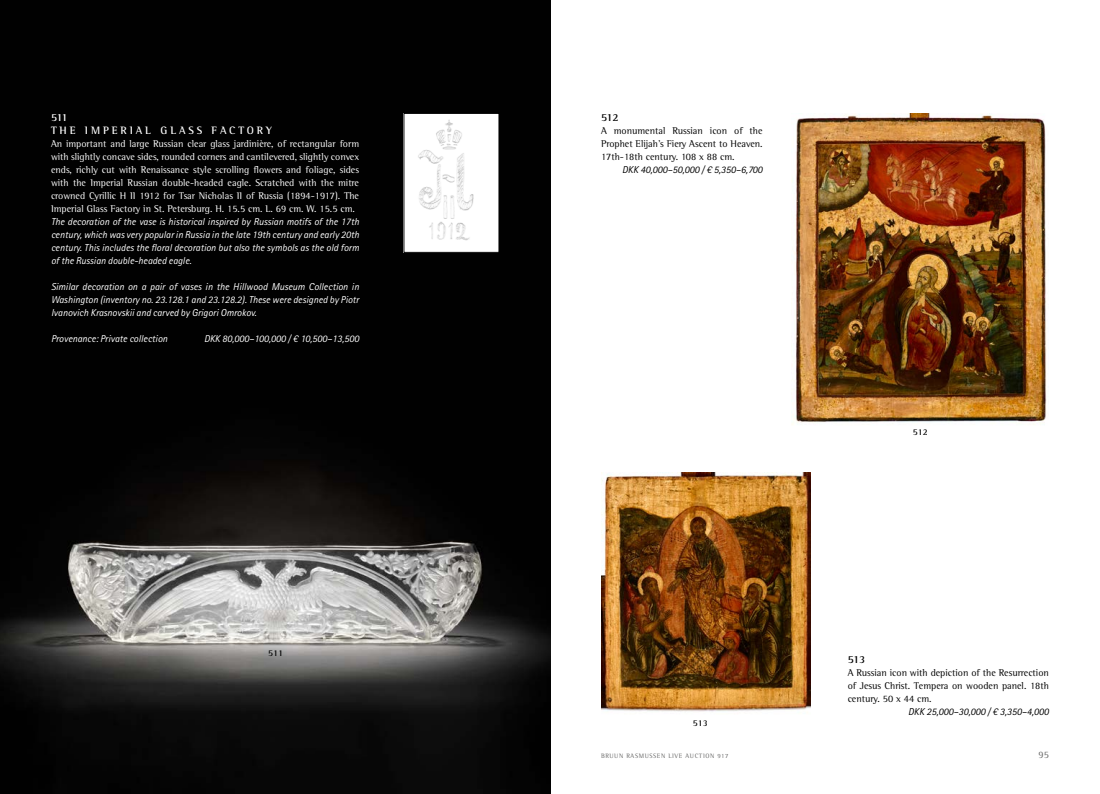
<style>
.page{position:relative;width:1100px;height:794px;background:#fff}
.page>*{position:absolute;margin:0;border:0;box-sizing:border-box;transform-origin:0 0}
.t1{font:700 11px/13px "Rotis Semi Serif Pro";letter-spacing:.26em;color:#fff}
.t2{font:700 11px "Rotis Semi Serif Pro";letter-spacing:-.03em;color:#000}
.t3{font:italic 10px/13px "Rotis Sans Serif Pro";color:#fff;text-align:justify}
.t4{font:10px/13px "Rotis Semi Serif Pro";color:#fff;text-align:justify}
.t5{font:10px/13px "Rotis Semi Serif Pro";color:#000;text-align:justify}
.t6{font:italic 10px "Rotis Sans Serif Pro";color:#000}
.t7{font:10px "Rotis Semi Serif Pro";color:#6a6a69}
.t8{font:700 9px "Rotis Semi Serif Pro";color:#000}
.t9{font:6.5px "Rotis Semi Serif Pro";letter-spacing:.095em;color:#6a6a69}
</style>
<div class="page">
<img style="left:0;top:0;width:550px;height:794px">
<img style="left:406px;top:115px;width:91px;height:136px">
<div style="left:404px;top:113px;width:95px;height:140px;border:1px solid #000"></div>
<img style="left:792px;top:113px;width:255px;height:312px">
<img style="left:601px;top:472px;width:210px;height:240px">
<p class="t1" style="left:51px;top:111px;width:223px">511<br>THE IMPERIAL GLASS FACTORY</p>
<p class="t4" style="left:51px;top:137px;width:310px">An important and large Russian clear glass jardinière, of rectangular form with slightly concave sides, rounded corners and cantilevered, slightly convex ends, richly cut with Renaissance style scrolling flowers and foliage, sides with the Imperial Russian double-headed eagle. Scratched with the mitre crowned Cyrillic H II 1912 for Tsar Nicholas II of Russia (1894-1917). The Imperial Glass Factory in St. Petersburg. H. 15.5 cm. L. 69 cm. W. 15.5 cm.</p>
<p class="t3" style="left:51px;top:215px;width:310px">The decoration of the vase is historical inspired by Russian motifs of the 17th century, which was very popular in Russia in the late 19th century and early 20th century. This includes the floral decoration but also the symbols as the old form of the Russian double-headed eagle.</p>
<p class="t3" style="left:51px;top:280px;width:310px">Similar decoration on a pair of vases in the Hillwood Museum Collection in Washington (inventory no. 23.128.1 and 23.128.2). These were designed by Piotr Ivanovich Krasnovskii and carved by Grigori Omrokov.</p>
<p class="t3" style="left:51px;top:332px;width:118px">Provenance: Private collection</p>
<p class="t3" style="left:204px;top:332px;width:157px">DKK 80,000–100,000 / € 10,500–13,500</p>
<p class="t8" style="left:268px;top:647px;width:17px">511</p>
<p class="t2" style="left:601px;top:111px;width:19px">512</p>
<p class="t5" style="left:601px;top:124px;width:163px">A monumental Russian icon of the Prophet Elijah’s Fiery Ascent to Heaven.<br>17th-18th century. 108 x 88 cm.</p>
<p class="t6" style="left:622px;top:164px;width:142px">DKK 40,000–50,000 / € 5,350–6,700</p>
<p class="t8" style="left:693px;top:717px;width:17px">513</p>
<p class="t8" style="left:913px;top:426px;width:17px">512</p>
<p class="t2" style="left:848px;top:652px;width:19px">513</p>
<p class="t5" style="left:848px;top:665px;width:203px">A Russian icon with depiction of the Resurrection of Jesus Christ. Tempera on wooden panel. 18th century. 50 x 44 cm.</p>
<p class="t6" style="left:908px;top:705px;width:142px">DKK 25,000–30,000 / € 3,350–4,000</p>
<p class="t9" style="left:601px;top:752px;width:129px">BRUUN RASMUSSEN LIVE AUCTION 917</p>
<p class="t7" style="left:1038px;top:749px;width:12px">95</p>
</div>
